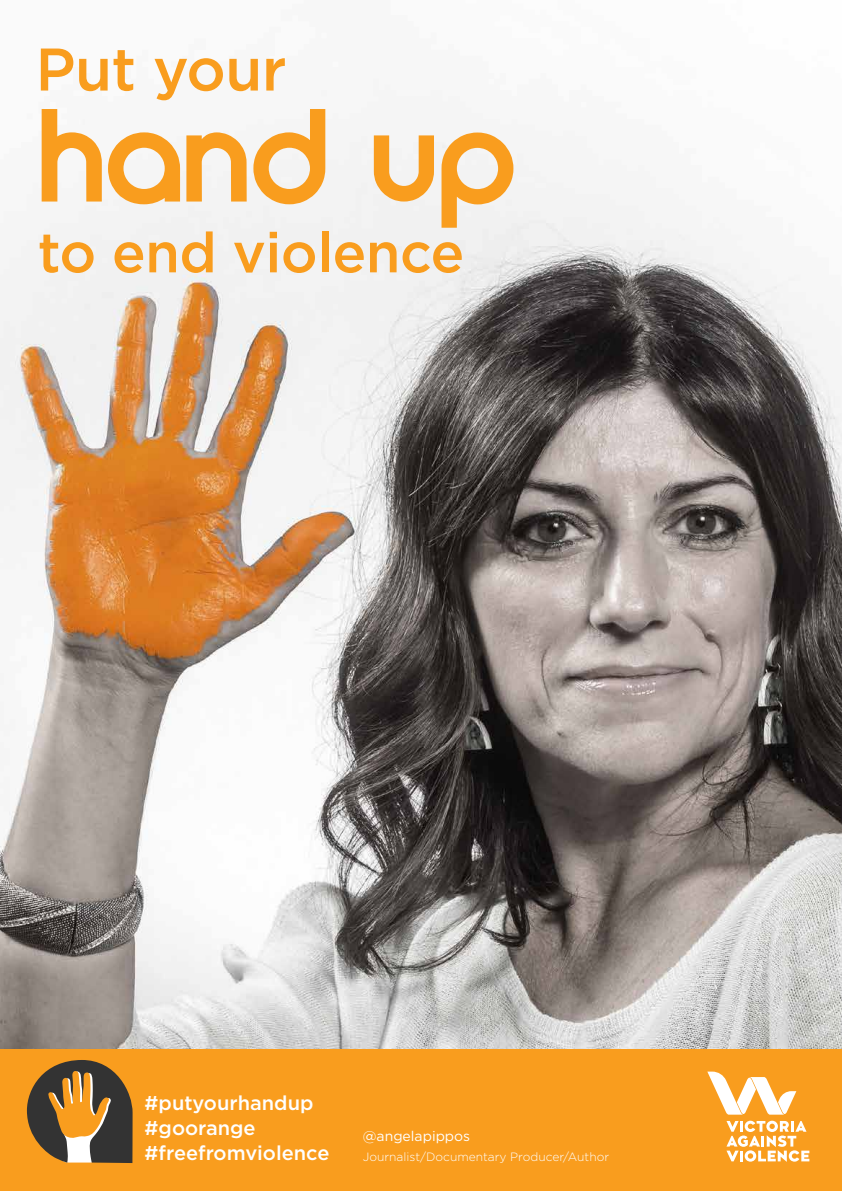
<style>
.page{position:relative;width:842px;height:1191px;background:#fff}
.page>*{position:absolute;margin:0;border:0;box-sizing:border-box;transform-origin:0 0}
.t1{font:700 132.2px "Opificio";letter-spacing:-.02em;color:#f99d1e}
.t2{font:500 60px "Gotham";letter-spacing:-.01em;color:#f99d1e}
.t3{font:500 56px "Gotham";letter-spacing:-.01em;color:#f99d1e}
.t4{font:500 20px/25px "Gotham";color:#fff}
.t5{font:14px "Gotham";color:#fff}
.t6{font:300 12px "Gotham";color:#fff}
</style>
<div class="page">
<img style="left:0;top:136px;width:842px;height:913px">
<div style="left:0;top:1049px;width:842px;height:142px;background:#f99d1e"></div>
<svg style="left:726px;top:1120px;width:83px;height:41px"></svg>
<svg style="left:707px;top:1071px;width:89px;height:43px"></svg>
<svg style="left:27px;top:1060px;width:106px;height:103px"></svg>
<h2 class="t2" style="left:35px;top:30px;width:253px">Put your</h2>
<h1 class="t1" style="left:37px;top:77px;width:481px">hand up</h1>
<h3 class="t3" style="left:38px;top:216px;width:428px">to end violence</h3>
<p class="t4" style="left:145px;top:1090px;width:186px">#putyourhandup #goorange #freefromviolence</p>
<p class="t5" style="left:363px;top:1126px;width:109px">@angelapippos</p>
<p class="t6" style="left:363px;top:1148px;width:248px">Journalist/Documentary Producer/Author</p>
</div>
